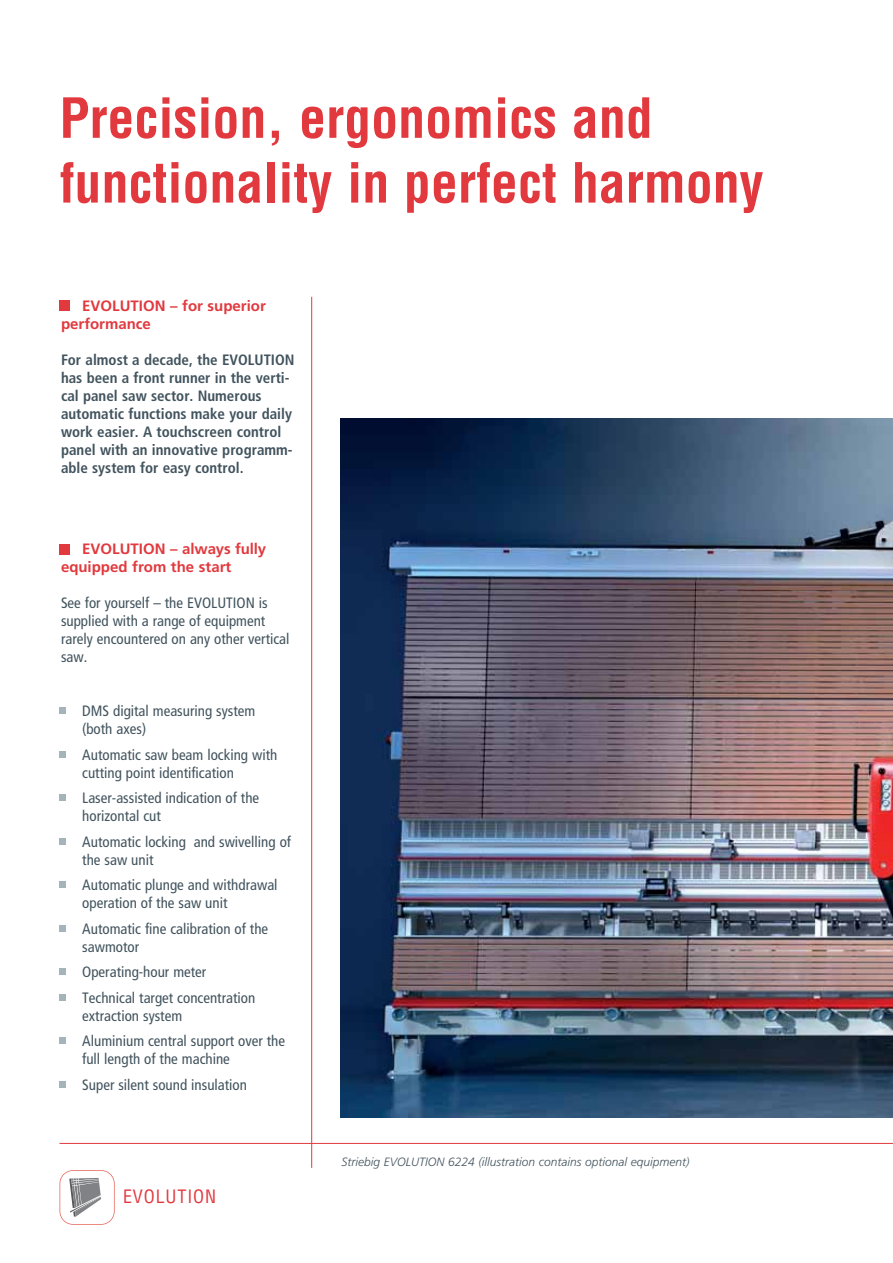
<style>
.page{position:relative;width:893px;height:1263px;background:#fff}
.page>*{position:absolute;margin:0;border:0;box-sizing:border-box;transform-origin:0 0}
.t1{font:700 condensed 54px/64.8px "Helvetica";color:#e1393e}
.t2{font:condensed 18px "Helvetica";letter-spacing:.05em;color:#e1393e}
.t3{font:condensed 15px/18px "Frutiger";color:#41535d}
.t4{font:700 condensed 15px/18px "Frutiger";color:#41535d}
.t5{font:700 15px/18px "Frutiger";color:#e1393e}
.t6{font:italic 300 12px "Frutiger";color:#41535d}
</style>
<div class="page">
<div style="left:59px;top:1170px;width:56px;height:55px;border:1px solid #e66659;border-radius:13px"></div>
<svg style="left:69px;top:1178px;width:33px;height:39px"></svg>
<hr style="left:311px;top:297px;width:1px;height:871px;background:#e1393e">
<img style="left:340px;top:418px;width:552px;height:700px">
<div style="left:59px;top:300px;width:11px;height:11px;background:#e1393e"></div>
<hr style="left:59px;top:1143px;width:833px;height:1px;background:#e1393e">
<div style="left:59px;top:708px;width:7px;height:6px;background:#a5b3bb"></div>
<div style="left:59px;top:751px;width:7px;height:7px;background:#a5b3bb"></div>
<div style="left:59px;top:795px;width:7px;height:6px;background:#a5b3bb"></div>
<div style="left:59px;top:838px;width:7px;height:6px;background:#a5b3bb"></div>
<div style="left:59px;top:882px;width:7px;height:6px;background:#a5b3bb"></div>
<div style="left:59px;top:925px;width:7px;height:6px;background:#a5b3bb"></div>
<div style="left:59px;top:969px;width:7px;height:6px;background:#a5b3bb"></div>
<div style="left:59px;top:994px;width:7px;height:6px;background:#a5b3bb"></div>
<div style="left:59px;top:1038px;width:7px;height:6px;background:#a5b3bb"></div>
<div style="left:59px;top:1081px;width:7px;height:6px;background:#a5b3bb"></div>
<div style="left:59px;top:544px;width:11px;height:11px;background:#e1393e"></div>
<h1 class="t1" style="left:59px;top:90px;width:706px">Precision, ergonomics and functionality in perfect harmony</h1>
<p class="t5" style="left:61px;top:298px;width:206px;text-indent:21px">EVOLUTION – for superior performance</p>
<p class="t4" style="left:61px;top:352px;width:235px">For almost a decade, the EVOLUTION has been a front runner in the verti&shy;cal panel saw sector. Numerous automatic functions make your daily work easier. A touchscreen control panel with an innovative programm&shy;able system for easy control.</p>
<p class="t5" style="left:61px;top:541px;width:207px;text-indent:21px">EVOLUTION – always fully equipped from the start</p>
<p class="t3" style="left:61px;top:595px;width:230px">See for yourself – the EVOLUTION is supplied with a range of equipment rarely encountered on any other vertical saw.</p>
<p class="t3" style="left:82px;top:703px;width:175px">DMS digital measuring system (both axes)</p>
<p class="t3" style="left:82px;top:747px;width:197px">Automatic saw beam locking with cutting point identification</p>
<p class="t3" style="left:82px;top:790px;width:178px">Laser-assisted indication of the horizontal cut</p>
<p class="t3" style="left:82px;top:834px;width:210px">Automatic locking and swivelling of the saw unit</p>
<p class="t3" style="left:82px;top:877px;width:197px">Automatic plunge and withdrawal operation of the saw unit</p>
<p class="t3" style="left:82px;top:921px;width:187px">Automatic fine calibration of the sawmotor</p>
<p class="t3" style="left:82px;top:961px;width:175px;line-height:25.5px">Operating-hour meter<br>Technical target concentration</p>
<p class="t3" style="left:82px;top:1004px;width:204px;line-height:25.5px">extraction system<br>Aluminium central support over the</p>
<p class="t3" style="left:82px;top:1047px;width:166px;line-height:25.5px">full length of the machine<br>Super silent sound insulation</p>
<p class="t2" style="left:123px;top:1190px;width:95px">EVOLUTION</p>
<p class="t6" style="left:341px;top:1157px;width:349px">Striebig EVOLUTION 6224 (illustration contains optional equipment)</p>
</div>
